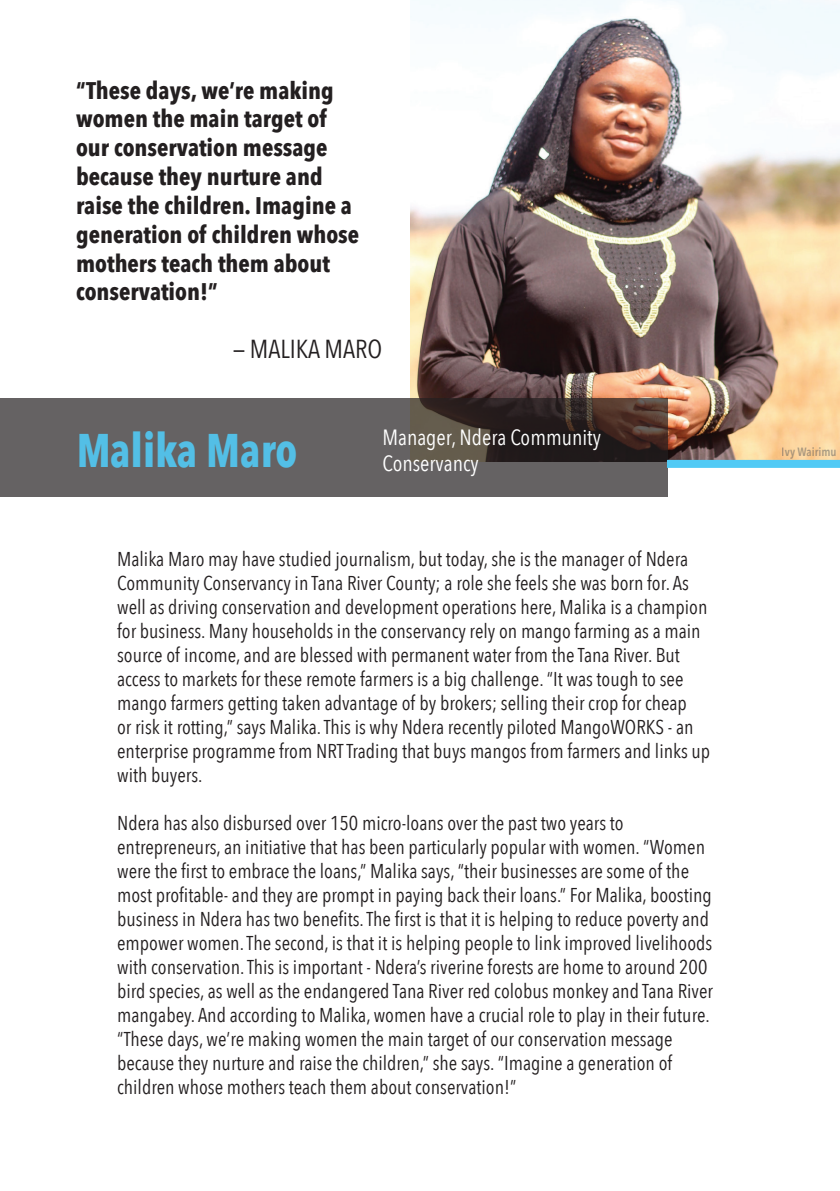
<style>
.page{position:relative;width:840px;height:1191px;background:#fff}
.page>*{position:absolute;margin:0;border:0;box-sizing:border-box;transform-origin:0 0}
.t1{font:700 47px "Avenir Next Condensed";color:#51caf5;scale:.93 1}
.t2{font:26px "Avenir Next Condensed";color:#231f20}
.t3{font:700 24px/28.8px "Avenir Next Condensed";color:#231f20}
.t4{font:22px "Avenir Next Condensed";color:#fff}
.t5{font:20px/24px "Avenir Next Condensed";color:#231f20}
.t6{font:600 12px "Avenir Next Condensed";color:#57585a}
</style>
<div class="page">
<img style="left:410px;top:0;width:429px;height:460px">
<svg style="left:0;top:398px;width:666px;height:99px;background:#5a5554"></svg>
<div style="left:666px;top:460px;width:173px;height:8px;background:#51caf5"></div>
<p class="t3" style="left:76px;top:76px;width:284px">“These days, we’re making women the main target of our conservation message because they nurture and raise the children. Imagine a generation of children whose mothers teach them about conservation!”</p>
<h2 class="t2" style="left:233px;top:326px;width:151px">— MALIKA MARO</h2>
<h1 class="t1" style="left:76px;top:421px;width:239px">Malika Maro</h1>
<p class="t4" style="left:382px;top:418px;width:220px">Manager, Ndera Community</p>
<p class="t4" style="left:382px;top:444px;width:98px">Conservancy</p>
<p class="t5" style="left:117px;top:546px;width:594px">Malika Maro may have studied journalism, but today, she is the manager of Ndera Community Conservancy in Tana River County; a role she feels she was born for. As well as driving conservation and development operations here, Malika is a champion for business. Many households in the conservancy rely on mango farming as a main source of income, and are blessed with permanent water from the Tana River. But access to markets for these remote farmers is a big challenge. “It was tough to see mango farmers getting taken advantage of by brokers; selling their crop for cheap<br>or risk it rotting,” says Malika. This is why Ndera recently piloted MangoWORKS - an enterprise programme from NRT Trading that buys mangos from farmers and links up with buyers.</p>
<p class="t5" style="left:117px;top:810px;width:597px">Ndera has also disbursed over 150 micro-loans over the past two years to entrepreneurs, an initiative that has been particularly popular with women. “Women were the first to embrace the loans,” Malika says, “their businesses are some of the most profitable- and they are prompt in paying back their loans.” For Malika, boosting business in Ndera has two benefits. The first is that it is helping to reduce poverty and empower women. The second, is that it is helping people to link improved livelihoods with conservation. This is important - Ndera’s riverine forests are home to around 200 bird species, as well as the endangered Tana River red colobus monkey and Tana River mangabey. And according to Malika, women have a crucial role to play in their future. “These days, we’re making women the main target of our conservation message because they nurture and raise the children,” she says. “Imagine a generation of children whose mothers teach them about conservation!”</p>
<p class="t6" style="left:781px;top:441px;width:56px">Ivy Wairimu</p>
</div>
